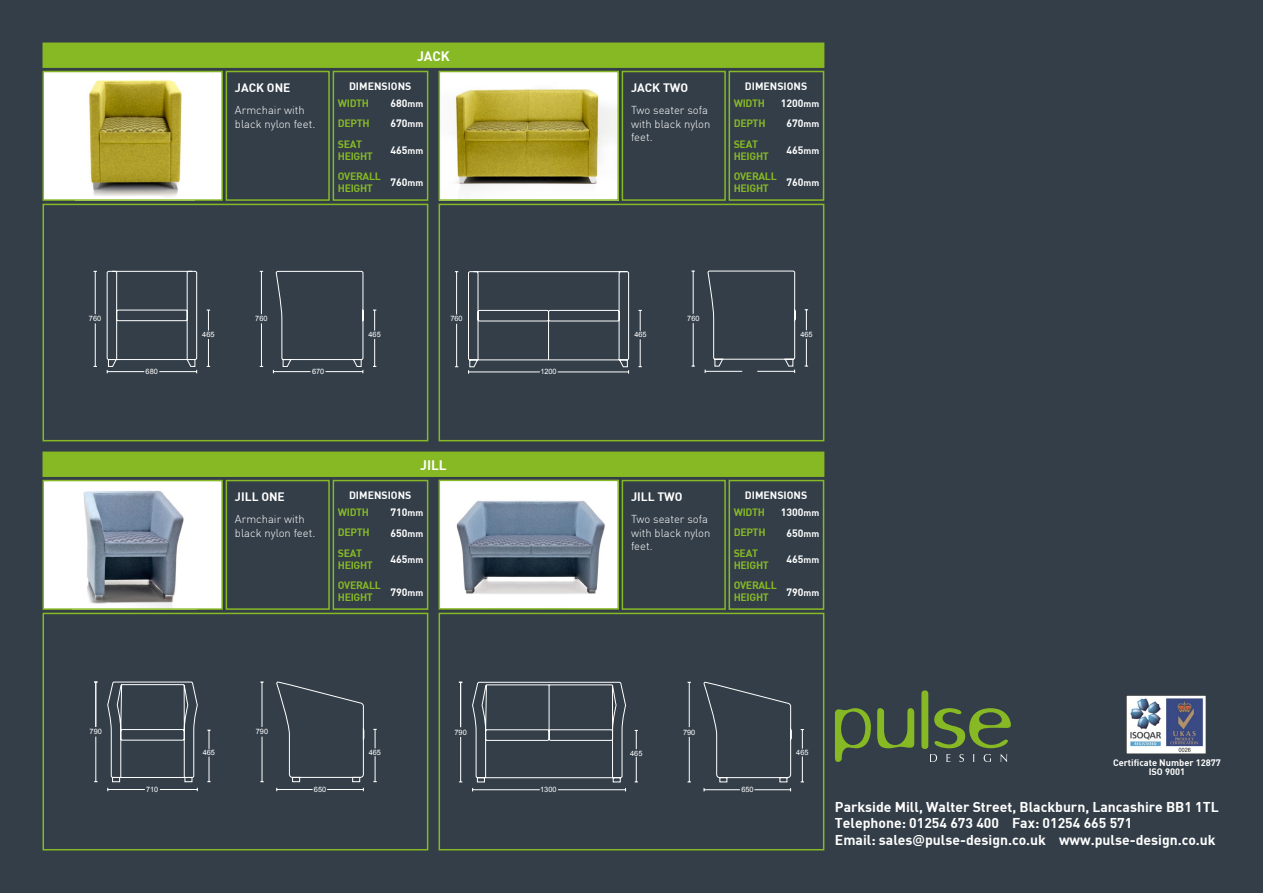
<style>
.page{position:relative;width:1263px;height:893px;background:#333e48}
.page>*{position:absolute;margin:0;border:0;box-sizing:border-box;transform-origin:0 0}
.t1{font:13.95px/16.8px "DIN Bold";color:#fff}
.t2{font:13.5px "DIN Bold";color:#fff}
.t3{font:12px "DIN Bold";color:#fff}
.t4{font:300 11.25px/13.5px "DIN";color:#fff}
.t5{font:10.5px/20.5px "DIN Bold";letter-spacing:-.03em;color:#87b925;text-align:justify}
.t6{font:10.5px/20.5px "DIN Bold";color:#fff}
.t7{font:9.3px/9.3px "DIN Bold";color:#fff;text-align:center}
.t8{font:7.35px "Arial";color:#fff}
.s1{font-size:9px}
.s2{font-family:"Open Sans";font-weight:600}
</style>
<div class="page">
<div style="left:43px;top:72px;width:179px;height:128px;background:#fff"></div>
<img style="left:89px;top:80px;width:93px;height:117px">
<div style="left:43px;top:71px;width:180px;height:130px;border:2px solid #87b925"></div>
<div style="left:43px;top:481px;width:179px;height:128px;background:#fff"></div>
<img style="left:83px;top:490px;width:101px;height:117px">
<div style="left:43px;top:480px;width:180px;height:130px;border:2px solid #87b925"></div>
<img style="left:442px;top:74px;width:174px;height:124px">
<div style="left:439px;top:71px;width:180px;height:130px;border:2px solid #87b925"></div>
<img style="left:442px;top:483px;width:174px;height:124px">
<div style="left:439px;top:480px;width:180px;height:130px;border:2px solid #87b925"></div>
<div style="left:226px;top:71px;width:104px;height:130px;border:2px solid #87b925"></div>
<div style="left:226px;top:480px;width:104px;height:130px;border:2px solid #87b925"></div>
<div style="left:622px;top:71px;width:104px;height:130px;border:2px solid #87b925"></div>
<div style="left:622px;top:480px;width:104px;height:130px;border:2px solid #87b925"></div>
<div style="left:43px;top:43px;width:781px;height:25px;background:#87b925"></div>
<div style="left:43px;top:452px;width:781px;height:25px;background:#87b925"></div>
<div style="left:43px;top:204px;width:385px;height:237px;border:2px solid #87b925"></div>
<div style="left:439px;top:204px;width:385px;height:237px;border:2px solid #87b925"></div>
<div style="left:439px;top:613px;width:385px;height:237px;border:2px solid #87b925"></div>
<img style="left:1126px;top:695px;width:80px;height:59px">
<hr style="left:95px;top:323px;width:1px;height:43px;background:#fff">
<hr style="left:95px;top:271px;width:1px;height:43px;background:#fff">
<svg style="left:107px;top:271px;width:270px;height:103px"></svg>
<svg style="left:805px;top:339px;width:3px;height:28px"></svg>
<svg style="left:805px;top:309px;width:3px;height:21px"></svg>
<svg style="left:455px;top:271px;width:340px;height:103px"></svg>
<div style="left:333px;top:71px;width:95px;height:130px;border:2px solid #87b925"></div>
<div style="left:333px;top:480px;width:95px;height:130px;border:2px solid #87b925"></div>
<div style="left:728px;top:71px;width:96px;height:130px;border:2px solid #87b925"></div>
<div style="left:728px;top:480px;width:96px;height:130px;border:2px solid #87b925"></div>
<div style="left:43px;top:613px;width:385px;height:237px;border:2px solid #87b925"></div>
<svg style="left:373px;top:756px;width:4px;height:26px"></svg>
<svg style="left:373px;top:729px;width:4px;height:19px"></svg>
<svg style="left:94px;top:682px;width:270px;height:109px"></svg>
<svg style="left:801px;top:756px;width:3px;height:27px"></svg>
<svg style="left:801px;top:729px;width:3px;height:20px"></svg>
<svg style="left:459px;top:682px;width:332px;height:110px"></svg>
<svg style="left:930px;top:754px;width:7px;height:8px"></svg>
<svg style="left:946px;top:754px;width:4px;height:8px"></svg>
<svg style="left:959px;top:754px;width:5px;height:8px"></svg>
<svg style="left:984px;top:754px;width:7px;height:8px"></svg>
<svg style="left:1001px;top:754px;width:6px;height:8px"></svg>
<svg style="left:835px;top:708px;width:36px;height:54px"></svg>
<svg style="left:877px;top:708px;width:37px;height:40px"></svg>
<svg style="left:934px;top:708px;width:77px;height:40px"></svg>
<div style="left:921px;top:690px;width:7px;height:59px;background:#87b925;border-radius:3px"></div>
<p class="t3" style="left:235px;top:80px;width:57px">JACK ONE</p>
<p class="t4" style="left:235px;top:103px;width:82px">Armchair with black nylon feet.</p>
<p class="t2" style="left:417px;top:47px;width:34px">JACK</p>
<p class="t6" style="left:349px;top:76px;width:64px">DIMENSIONS</p>
<p class="t5" style="left:338px;top:92px;width:33px">WIDTH DEPTH SEAT</p>
<p class="t5" style="left:338px;top:145px;width:44px">HEIGHT<br>OVERALL</p>
<p class="t5" style="left:338px;top:178px;width:37px">HEIGHT</p>
<p class="t6" style="left:390px;top:92px;width:34px">680<span class="s1">mm<br></span>670<span class="s1">mm</span></p>
<p class="t6" style="left:390px;top:139px;width:34px">465<span class="s1">mm</span></p>
<p class="t6" style="left:390px;top:172px;width:34px">760<span class="s1">mm</span></p>
<p class="t3" style="left:631px;top:80px;width:59px">JACK TWO</p>
<p class="t4" style="left:631px;top:103px;width:81px">Two seater sofa with black nylon feet.</p>
<p class="t6" style="left:745px;top:76px;width:64px">DIMENSIONS</p>
<p class="t5" style="left:734px;top:92px;width:33px">WIDTH DEPTH SEAT</p>
<p class="t5" style="left:734px;top:145px;width:44px">HEIGHT<br>OVERALL</p>
<p class="t5" style="left:734px;top:178px;width:37px">HEIGHT</p>
<p class="t6" style="left:781px;top:92px;width:40px;text-align:center">1200<span class="s1">mm<br></span>670<span class="s1">mm</span></p>
<p class="t6" style="left:786px;top:139px;width:34px">465<span class="s1">mm</span></p>
<p class="t6" style="left:786px;top:172px;width:34px">760<span class="s1">mm</span></p>
<p class="t8" style="left:89px;top:314px;width:14px">760</p>
<p class="t8" style="left:255px;top:314px;width:14px">760</p>
<p class="t8" style="left:450px;top:314px;width:14px">760</p>
<p class="t8" style="left:687px;top:314px;width:14px">760</p>
<p class="t8" style="left:202px;top:330px;width:14px">465</p>
<p class="t8" style="left:368px;top:330px;width:14px">465</p>
<p class="t8" style="left:634px;top:330px;width:14px">465</p>
<p class="t8" style="left:800px;top:330px;width:14px">465</p>
<p class="t8" style="left:146px;top:367px;width:14px">680</p>
<p class="t8" style="left:312px;top:367px;width:14px">670</p>
<p class="t3" style="left:235px;top:489px;width:51px">JILL ONE</p>
<p class="t4" style="left:235px;top:512px;width:82px">Armchair with black nylon feet.</p>
<p class="t2" style="left:420px;top:456px;width:28px">JILL</p>
<p class="t6" style="left:349px;top:485px;width:64px">DIMENSIONS</p>
<p class="t5" style="left:338px;top:501px;width:33px">WIDTH DEPTH SEAT</p>
<p class="t5" style="left:338px;top:554px;width:44px">HEIGHT<br>OVERALL</p>
<p class="t5" style="left:338px;top:587px;width:37px">HEIGHT</p>
<p class="t6" style="left:390px;top:501px;width:34px">710<span class="s1">mm<br></span>650<span class="s1">mm</span></p>
<p class="t6" style="left:390px;top:548px;width:34px">465<span class="s1">mm</span></p>
<p class="t6" style="left:390px;top:581px;width:34px">790<span class="s1">mm</span></p>
<p class="t8" style="left:540px;top:367px;width:18px">1200</p>
<p class="t3" style="left:631px;top:489px;width:53px">JILL TWO</p>
<p class="t4" style="left:631px;top:512px;width:81px">Two seater sofa with black nylon feet.</p>
<p class="t6" style="left:745px;top:485px;width:64px">DIMENSIONS</p>
<p class="t5" style="left:734px;top:501px;width:33px">WIDTH DEPTH SEAT</p>
<p class="t5" style="left:734px;top:554px;width:44px">HEIGHT<br>OVERALL</p>
<p class="t5" style="left:734px;top:587px;width:37px">HEIGHT</p>
<p class="t6" style="left:781px;top:501px;width:40px;text-align:center">1300<span class="s1">mm<br></span>650<span class="s1">mm</span></p>
<p class="t6" style="left:786px;top:548px;width:34px">465<span class="s1">mm</span></p>
<p class="t6" style="left:786px;top:581px;width:34px">790<span class="s1">mm</span></p>
<p class="t8" style="left:90px;top:727px;width:14px">790</p>
<p class="t8" style="left:256px;top:727px;width:14px">790</p>
<p class="t8" style="left:454px;top:727px;width:14px">790</p>
<p class="t8" style="left:683px;top:727px;width:14px">790</p>
<p class="t8" style="left:146px;top:785px;width:14px">710</p>
<p class="t8" style="left:203px;top:748px;width:14px">465</p>
<p class="t8" style="left:369px;top:747px;width:14px">465</p>
<p class="t8" style="left:314px;top:784px;width:14px">650</p>
<p class="t8" style="left:540px;top:784px;width:18px">1300</p>
<p class="t8" style="left:630px;top:748px;width:14px">465</p>
<p class="t8" style="left:796px;top:748px;width:14px">465</p>
<p class="t8" style="left:741px;top:784px;width:14px">650</p>
<p class="t7" style="left:1113px;top:757px;width:109px">Certificate Number 12877<br>ISO 9001</p>
<p class="t1" style="left:835px;top:798px;width:385px">Parkside Mill, Walter Street, Blackburn, Lancashire BB1 1TL<br>Telephone: 01254 673 400 Fax: 01254 665 571<br>Email: sales<span class="s2">@</span>pulse-design.co.uk www.pulse-design.co.uk</p>
</div>
